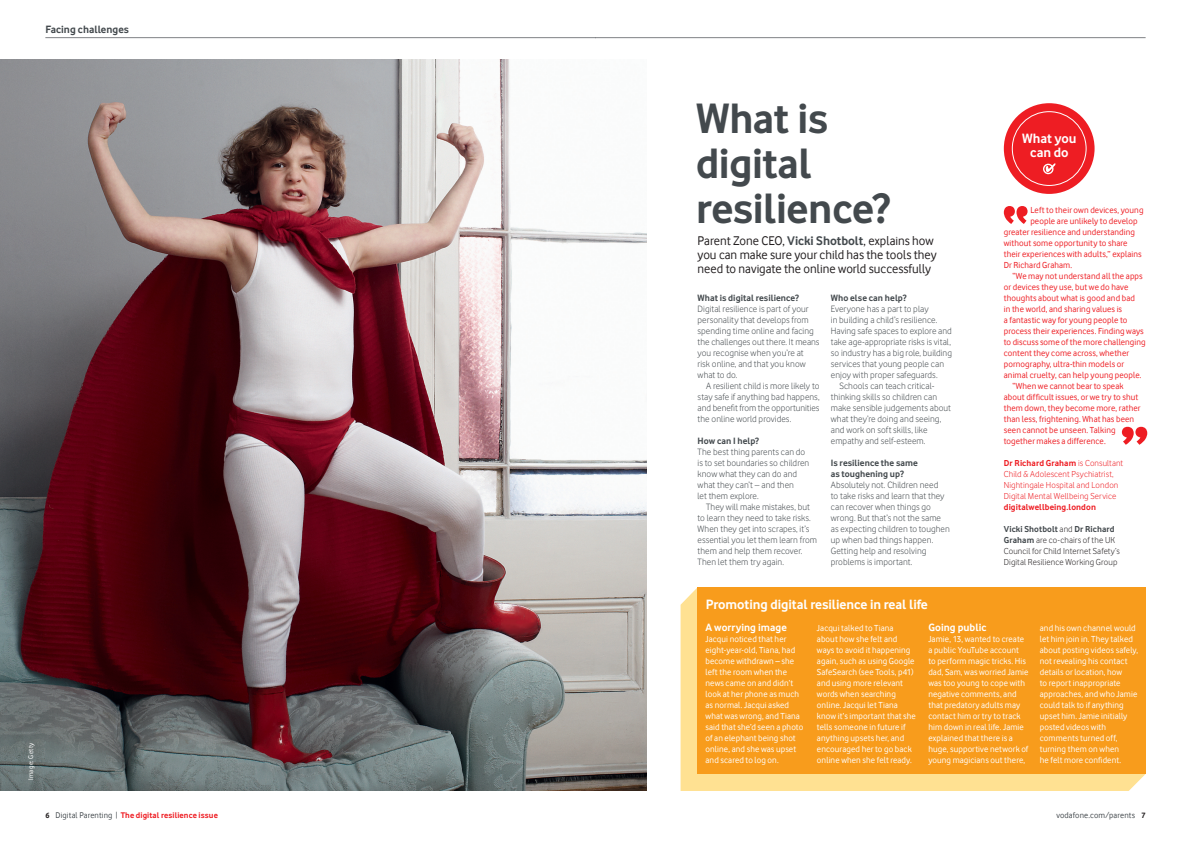
<style>
.page{position:relative;width:1191px;height:842px;background:#fff}
.page>*{position:absolute;margin:0;border:0;box-sizing:border-box;transform-origin:0 0}
.t1{font:700 44.1px/45.2px "Vodafone Rg";letter-spacing:-.01em;color:#43494d}
.t2{font:700 14px/14px "Vodafone Rg";letter-spacing:-.005em;color:#fff;text-align:center}
.t3{font:13px/13.6px "Vodafone Rg";color:#231f20}
.t4{font:700 11px "Vodafone Rg";color:#fff}
.t5{font:700 11px "Vodafone Rg";color:#43494d}
.t6{font:9.5px/11px "Vodafone Lt";letter-spacing:.005em;color:#43494d}
.t7{font:700 9.5px/11px "Vodafone Rg";letter-spacing:.005em;color:#43494d}
.t8{font:9px/11px "Vodafone Rg";letter-spacing:.01em;color:#fff}
.t9{font:9px "Vodafone Rg";letter-spacing:.01em;color:#ee1d23}
.t10{font:9px/11px "Vodafone Lt";letter-spacing:.015em;color:#ee1d23}
.t11{font:9px/11px "Vodafone Lt";letter-spacing:.015em;color:#231f20}
.t12{font:700 9px "Vodafone Rg";letter-spacing:.01em;color:#ee1d23}
.t13{font:700 9px "Vodafone Rg";letter-spacing:.01em;color:#43494d}
.t14{font:700 8.5px "Vodafone Rg";letter-spacing:.01em;color:#ee1d23}
.t15{font:8.5px "Vodafone Rg";letter-spacing:.015em;color:#43494d}
.t16{font:7px "Vodafone Rg";letter-spacing:.045em;color:#fff}
.s1{font-size:8px;color:#231f20}
.s2{font-weight:400;color:#43494d}
.s3{font-weight:700;color:#43494d}
.s4{font-family:"Vodafone Lt";font-weight:400}
.s5{font-family:"Vodafone Lt";font-weight:400;color:#231f20}
.s6{font-family:"Vodafone Rg";font-weight:700;color:#43494d}
.s7{font-weight:700;font-size:8px;color:#231f20}
</style>
<div class="page">
<hr style="left:45px;top:37px;width:550px;height:1px;background:#808285">
<img style="left:0;top:60px;width:646px;height:731px">
<hr style="left:595px;top:37px;width:550px;height:1px;background:#808285">
<div style="left:680px;top:588px;width:465px;height:203px;background:#ffe192"></div>
<div style="left:697px;top:587px;width:448px;height:187px;background:#f89c1c"></div>
<div style="left:1003px;top:103px;width:91px;height:91px;background:#ee1d23;border-radius:50%"></div>
<div style="left:1011px;top:111px;width:75px;height:75px;border:1px solid #fff;border-radius:50%"></div>
<div style="left:1043px;top:164px;width:10px;height:10px;border:1px solid #fff;border-radius:50%"></div>
<svg style="left:1045px;top:163px;width:10px;height:9px"></svg>
<svg style="left:1003px;top:206px;width:24px;height:18px"></svg>
<svg style="left:1121px;top:427px;width:26px;height:18px"></svg>
<p class="t5" style="left:45px;top:23px;width:85px">Facing challenges</p>
<p class="t16" style="left:27px;top:780px;width:39px;rotate:-90deg">Image: Getty</p>
<p class="t14" style="left:45px;top:810px;width:174px"><span class="s1">6</span> <span class="s2">Digital Parenting |</span> The digital resilience issue</p>
<h1 class="t1" style="left:696px;top:95px;width:195px">What is digital resilience?</h1>
<h3 class="t3" style="left:697px;top:234px;width:241px">Parent Zone CEO, <span class="s3">Vicki Shotbolt</span>, explains how you can make sure your child has the tools they need to navigate the online world successfully</h3>
<p class="t7" style="left:697px;top:292px;width:103px">What is digital resilience?</p>
<p class="t6" style="left:697px;top:303px;width:123px">Digital resilience is part of your personality that develops from spending time online and facing the challenges out there. It means you recognise when you’re at<br>risk online, and that you know what to do.</p>
<p class="t6" style="left:697px;top:380px;width:123px;text-align:justify;text-indent:9px">A resilient child is more likely to stay safe if anything bad happens, and benefit from the opportunities the online world provides.</p>
<p class="t7" style="left:697px;top:435px;width:63px">How can I help?</p>
<p class="t6" style="left:697px;top:446px;width:113px">The best thing parents can do is to set boundaries so children know what they can do and what they can’t – and then<br>let them explore.</p>
<p class="t6" style="left:697px;top:501px;width:121px;text-indent:9px">They will make mistakes, but to learn they need to take risks.<br>When they get into scrapes, it’s essential you let them learn from them and help them recover.<br>Then let them try again.</p>
<p class="t7" style="left:831px;top:292px;width:77px">Who else can help?</p>
<p class="t6" style="left:831px;top:303px;width:99px">Everyone has a part to play</p>
<p class="t6" style="left:831px;top:314px;width:108px">in building a child’s resilience.</p>
<p class="t6" style="left:831px;top:325px;width:122px">Having safe spaces to explore and</p>
<p class="t6" style="left:831px;top:336px;width:121px">take age-appropriate risks is vital,</p>
<p class="t6" style="left:831px;top:347px;width:122px">so industry has a big role, building</p>
<p class="t6" style="left:831px;top:358px;width:115px">services that young people can</p>
<p class="t6" style="left:831px;top:369px;width:108px">enjoy with proper safeguards.</p>
<p class="t6" style="left:839px;top:381px;width:97px">Schools can teach critical-</p>
<p class="t6" style="left:831px;top:392px;width:108px">thinking skills so children can</p>
<p class="t6" style="left:831px;top:403px;width:122px">make sensible judgements about</p>
<p class="t6" style="left:831px;top:414px;width:112px">what they’re doing and seeing,</p>
<p class="t6" style="left:831px;top:425px;width:98px">and work on soft skills, like</p>
<p class="t6" style="left:831px;top:436px;width:96px">empathy and self-esteem.</p>
<p class="t7" style="left:831px;top:457px;width:89px">Is resilience the same as toughening up?</p>
<p class="t6" style="left:831px;top:480px;width:120px">Absolutely not. Children need<br>to take risks and learn that they can recover when things go wrong. But that’s not the same as expecting children to toughen up when bad things happen.<br>Getting help and resolving problems is important.</p>
<h2 class="t2" style="left:706px;top:597px;width:224px">Promoting digital resilience in real life</h2>
<h2 class="t2" style="left:1022px;top:131px;width:56px">What you can do</h2>
<p class="t9" style="left:1030px;top:205px;width:115px">Left to their own devices, young</p>
<p class="t9" style="left:1030px;top:216px;width:109px">people are unlikely to develop</p>
<p class="t9" style="left:1003px;top:227px;width:133px">greater resilience and understanding</p>
<p class="t9" style="left:1003px;top:238px;width:125px">without some opportunity to share</p>
<p class="t9" style="left:1003px;top:249px;width:139px">their experiences with adults,” explains</p>
<p class="t9" style="left:1003px;top:260px;width:70px">Dr Richard Graham.</p>
<p class="t9" style="left:1012px;top:271px;width:132px">“We may not understand all the apps</p>
<p class="t9" style="left:1003px;top:282px;width:126px">or devices they use, but we do have</p>
<p class="t9" style="left:1003px;top:293px;width:133px">thoughts about what is good and bad</p>
<p class="t9" style="left:1003px;top:304px;width:120px">in the world, and sharing values is</p>
<p class="t9" style="left:1003px;top:315px;width:125px">a fantastic way for young people to</p>
<p class="t9" style="left:1003px;top:326px;width:141px">process their experiences. Finding ways</p>
<p class="t9" style="left:1003px;top:337px;width:143px">to discuss some of the more challenging</p>
<p class="t9" style="left:1003px;top:348px;width:127px">content they come across, whether</p>
<p class="t9" style="left:1003px;top:359px;width:122px">pornography, ultra-thin models or</p>
<p class="t9" style="left:1003px;top:370px;width:139px">animal cruelty, can help young people.</p>
<p class="t9" style="left:1012px;top:381px;width:113px">“When we cannot bear to speak</p>
<p class="t9" style="left:1003px;top:392px;width:136px">about difficult issues, or we try to shut</p>
<p class="t9" style="left:1003px;top:403px;width:138px">them down, they become more, rather</p>
<p class="t9" style="left:1003px;top:414px;width:132px">than less, frightening. What has been</p>
<p class="t9" style="left:1003px;top:425px;width:113px">seen cannot be unseen. Talking</p>
<p class="t9" style="left:1003px;top:436px;width:103px">together makes a difference.</p>
<p class="t12" style="left:1003px;top:458px;width:121px">Dr Richard Graham <span class="s4">is Consultant</span></p>
<p class="t10" style="left:1003px;top:469px;width:116px">Child &amp; Adolescent Psychiatrist,<br>Nightingale Hospital and London<br>Digital Mental Wellbeing Service</p>
<p class="t12" style="left:1003px;top:502px;width:94px">digitalwellbeing.london</p>
<p class="t13" style="left:1003px;top:524px;width:112px">Vicki Shotbolt <span class="s5">and</span> Dr Richard</p>
<p class="t11" style="left:1003px;top:535px;width:118px"><span class="s6">Graham</span> are co-chairs of the UK<br>Council for Child Internet Safety’s<br>Digital Resilience Working Group</p>
<p class="t4" style="left:705px;top:621px;width:83px">A worrying image</p>
<p class="t8" style="left:705px;top:634px;width:99px">Jacqui noticed that her eight-year-old, Tiana, had become withdrawn – she left the room when the news came on and didn’t look at her phone as much as normal. Jacqui asked what was wrong, and Tiana said that she’d seen a photo of an elephant being shot online, and she was upset and scared to log on.</p>
<p class="t8" style="left:817px;top:623px;width:100px">Jacqui talked to Tiana about how she felt and ways to avoid it happening again, such as using Google<br>SafeSearch (see Tools, p41) and using more relevant words when searching online. Jacqui let Tiana know it’s important that she tells someone in future if anything upsets her, and encouraged her to go back online when she felt ready.</p>
<p class="t4" style="left:928px;top:621px;width:60px">Going public</p>
<p class="t8" style="left:928px;top:634px;width:102px">Jamie, 13, wanted to create a public YouTube account to perform magic tricks. His dad, Sam, was worried Jamie was too young to cope with negative comments, and that predatory adults may contact him or try to track him down in real life. Jamie explained that there is a huge, supportive network of young magicians out there,</p>
<p class="t8" style="left:1039px;top:623px;width:100px">and his own channel would let him join in. They talked about posting videos safely, not revealing his contact details or location, how<br>to report inappropriate approaches, and who Jamie could talk to if anything upset him. Jamie initially posted videos with comments turned off, turning them on when<br>he felt more confident.</p>
<p class="t15" style="left:1056px;top:810px;width:91px">vodafone.com/parents <span class="s7">7</span></p>
</div>
